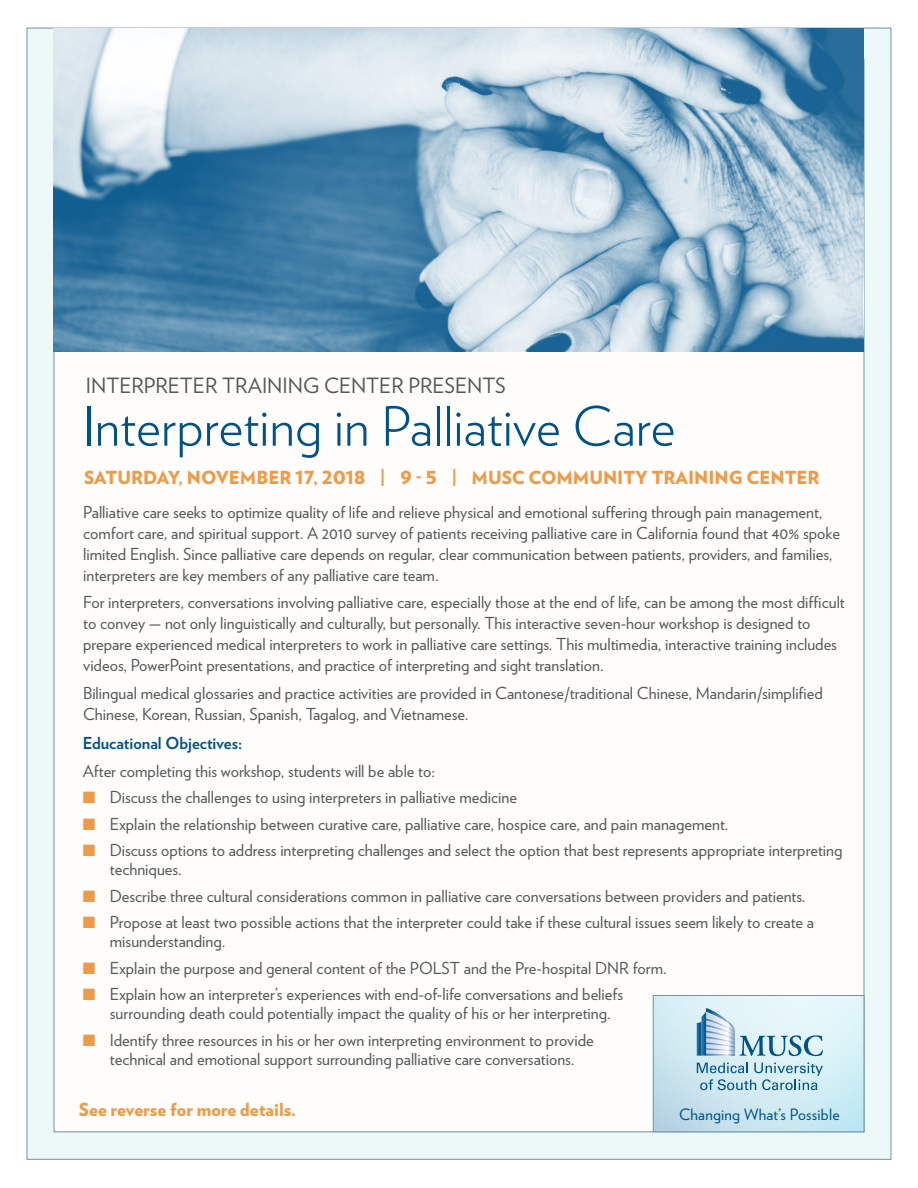
<style>
.page{position:relative;width:918px;height:1188px;background:#fff}
.page>*{position:absolute;margin:0;border:0;box-sizing:border-box;transform-origin:0 0}
.t1{font:300 54px "Verlag";color:#005187}
.t2{font:21px "Verlag";color:#57585a}
.t3{font:900 18px "Verlag";color:#ef9a47}
.t4{font:16.5px/21px "Verlag";color:#57585a}
.t5{font:700 16.5px "Verlag";color:#005187}
.t6{font:15.6px "Verlag";letter-spacing:.015em;color:#005187}
.s1{color:#ef9a47}
</style>
<div class="page">
<div style="left:27px;top:28px;width:864px;height:1132px;background:#edf8f9"></div>
<div style="left:54px;top:59px;width:810px;height:1073px;background:#fefdfb;border:1px solid #6e94ab"></div>
<img style="left:53px;top:29px;width:810px;height:323px">
<img style="left:655px;top:997px;width:207px;height:133px">
<div style="left:653px;top:995px;width:211px;height:137px;border:1px solid #6e94ab"></div>
<svg style="left:697px;top:1008px;width:126px;height:48px;background:#bbd6e4"></svg>
<svg style="left:697px;top:1063px;width:126px;height:27px;background:#a7cadc"></svg>
<p class="t2" style="left:86px;top:370px;width:421px">INTERPRETER TRAINING CENTER PRESENTS</p>
<p class="t1" style="left:83px;top:387px;width:594px">Interpreting in Palliative Care</p>
<p class="t3" style="left:84px;top:463px;width:737px">SATURDAY, NOVEMBER 17, 2018 | 9 - 5 | MUSC COMMUNITY TRAINING CENTER</p>
<p class="t4" style="left:83px;top:500px;width:758px">Palliative care seeks to optimize quality of life and relieve physical and emotional suffering through pain management, comfort care, and spiritual support. A 2010 survey of patients receiving palliative care in California found that 40% spoke limited English. Since palliative care depends on regular, clear communication between patients, providers, and families, interpreters are key members of any palliative care team.</p>
<p class="t4" style="left:83px;top:591px;width:763px">For interpreters, conversations involving palliative care, especially those at the end of life, can be among the most difficult to convey — not only linguistically and culturally, but personally. This interactive seven-hour workshop is designed to prepare experienced medical interpreters to work in palliative care settings. This multimedia, interactive training includes videos, PowerPoint presentations, and practice of interpreting and sight translation.</p>
<p class="t4" style="left:83px;top:682px;width:741px">Bilingual medical glossaries and practice activities are provided in Cantonese/traditional Chinese, Mandarin/simplified<br>Chinese, Korean, Russian, Spanish, Tagalog, and Vietnamese.</p>
<p class="t5" style="left:83px;top:731px;width:161px">Educational Objectives:</p>
<p class="t4" style="left:83px;top:760px;width:354px">After completing this workshop, students will be able to:</p>
<p class="t4" style="left:83px;top:786px;width:436px"><span class="s1">■</span> Discuss the challenges to using interpreters in palliative medicine</p>
<p class="t4" style="left:83px;top:812px;width:647px"><span class="s1">■</span> Explain the relationship between curative care, palliative care, hospice care, and pain management.</p>
<p class="t4" style="left:110px;top:839px;width:734px;line-height:19.5px;text-indent:-27px"><span class="s1">■</span> Discuss options to address interpreting challenges and select the option that best represents appropriate interpreting techniques.</p>
<p class="t4" style="left:83px;top:884px;width:724px"><span class="s1">■</span> Describe three cultural considerations common in palliative care conversations between providers and patients.</p>
<p class="t4" style="left:110px;top:911px;width:706px;line-height:19.5px;text-indent:-27px"><span class="s1">■</span> Propose at least two possible actions that the interpreter could take if these cultural issues seem likely to create a misunderstanding.</p>
<p class="t4" style="left:83px;top:956px;width:585px"><span class="s1">■</span> Explain the purpose and general content of the POLST and the Pre-hospital DNR form.</p>
<p class="t4" style="left:110px;top:983px;width:515px;line-height:19.5px;text-indent:-27px"><span class="s1">■</span> Explain how an interpreter’s experiences with end-of-life conversations and beliefs surrounding death could potentially impact the quality of his or her interpreting.</p>
<p class="t4" style="left:83px;top:1029px;width:512px;line-height:19.5px;text-align:center"><span class="s1">■</span> Identify three resources in his or her own interpreting environment to provide technical and emotional support surrounding palliative care conversations.</p>
<p class="t3" style="left:79px;top:1094px;width:219px">See reverse for more details.</p>
<p class="t6" style="left:679px;top:1103px;width:162px">Changing What’s Possible</p>
</div>
